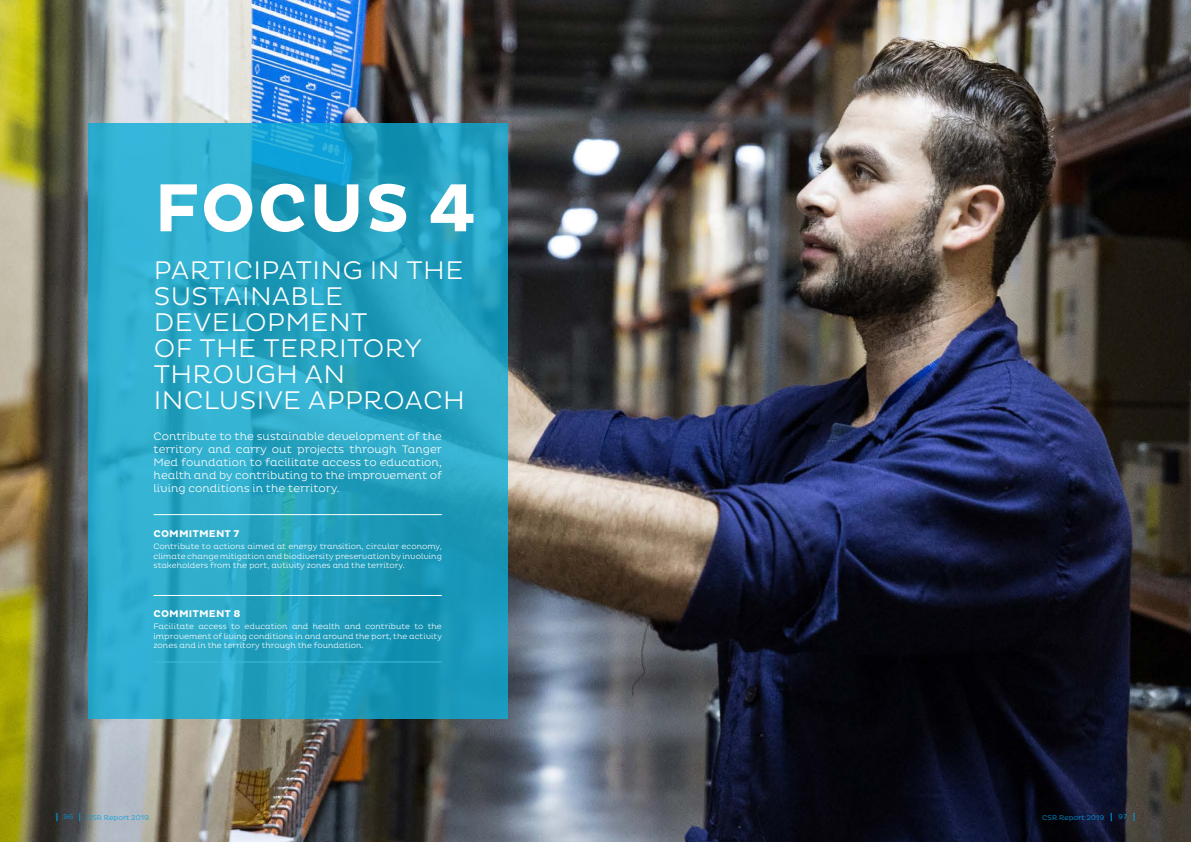
<style>
.page{position:relative;width:1191px;height:842px;background:#fff}
.page>*{position:absolute;margin:0;border:0;box-sizing:border-box;transform-origin:0 0}
.t1{font:700 69px "Pluto";letter-spacing:.015em;color:#fff}
.t2{font:300 26px/26px "Pluto";letter-spacing:.015em;color:#fff}
.t3{font:300 11px/13.2px "Pluto";color:#fff;text-align:justify}
.t4{font:700 10px "Pluto";letter-spacing:.015em;color:#fff}
.t5{font:300 8px/9.6px "Pluto";color:#fff;text-align:justify}
.t6{font:300 7px "Pluto";color:#009fe3}
</style>
<div class="page">
<img style="left:0;top:0;width:1191px;height:842px">
<svg style="left:88px;top:123px;width:419px;height:595px;background:#26a4c4"></svg>
<hr style="left:153px;top:514px;width:289px;height:1px;background:#fff">
<hr style="left:153px;top:595px;width:289px;height:1px;background:#fff">
<h1 class="t1" style="left:154px;top:169px;width:325px">FOCUS 4</h1>
<h2 class="t2" style="left:154px;top:258px;width:313px">PARTICIPATING IN THE<br>SUSTAINABLE<br>DEVELOPMENT<br>OF THE TERRITORY<br>THROUGH AN<br>INCLUSIVE APPROACH</h2>
<h3 class="t3" style="left:153px;top:429px;width:290px">Contribute to the sustainable development of the territory and carry out projects through Tanger Med foundation to facilitate access to education, health and by contributing to the improvement of living conditions in the territory.</h3>
<p class="t4" style="left:154px;top:528px;width:87px">COMMITMENT 7</p>
<p class="t5" style="left:153px;top:542px;width:290px">Contribute to actions aimed at energy transition, circular economy, climate change mitigation and biodiversity preservation by involving stakeholders from the port, avtivity zones and the territory.</p>
<p class="t4" style="left:154px;top:607px;width:89px">COMMITMENT 8</p>
<p class="t5" style="left:153px;top:622px;width:290px">Facilitate access to education and health and contribute to the improvement of living conditions in and around the port, the activity zones and in the territory through the foundation.</p>
<p class="t6" style="left:63px;top:813px;width:11px">96</p>
<p class="t6" style="left:87px;top:813px;width:64px">CSR Report 2019</p>
<p class="t6" style="left:1042px;top:813px;width:64px">CSR Report 2019</p>
<p class="t6" style="left:1118px;top:813px;width:10px">97</p>
</div>
